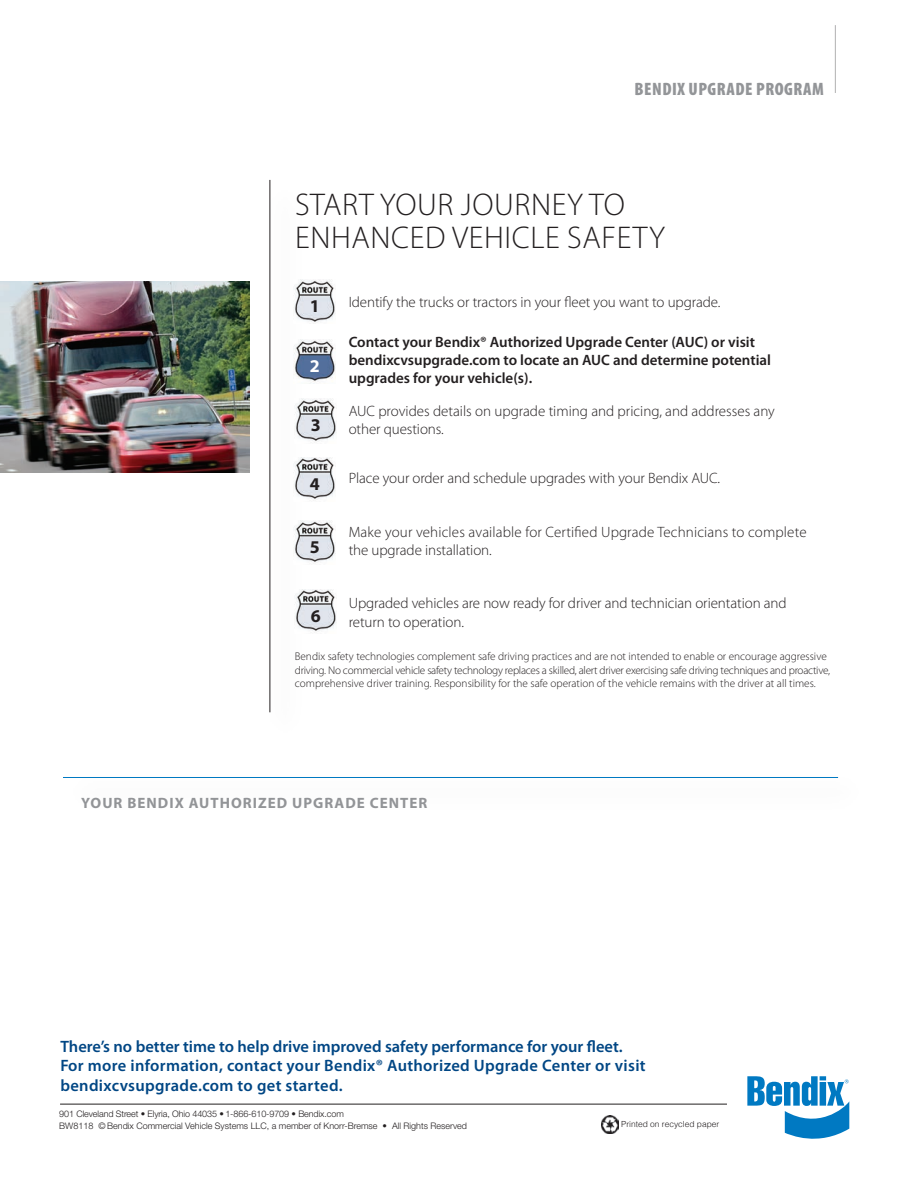
<style>
.page{position:relative;width:918px;height:1188px;background:#fff}
.page>*{position:absolute;margin:0;border:0;box-sizing:border-box;transform-origin:0 0}
.t1{font:300 31.5px/33px "Myriad Pro";letter-spacing:.02em;color:#231f20}
.t2{font:900 condensed 18px "Myriad Pro";letter-spacing:.03em;color:#939598}
.Headline_fliesstext{font:700 18px "Myriad Pro";color:#231f20}
.Headline_fliesstext-2{font:700 18px "Myriad Pro";color:#fff}
.Headline_fliesstext-3{font:600 16.5px/19.5px "Myriad Pro";letter-spacing:.015em;color:#004684}
.t3{font:300 15px/18px "Myriad Pro";letter-spacing:-.005em;color:#231f20}
.t4{font:600 15px/18px "Myriad Pro";color:#231f20}
.Headline_fliesstext-4{font:700 15px "Myriad Pro";letter-spacing:.07em;color:#939598}
.Headline_fliesstext-5{font:300 11.25px/13.5px "Myriad Pro";color:#231f20}
.t5{font:300 9px "Helvetica Neue LT Pro";color:#231f20}
.t6{font:300 8.4px "Helvetica";color:#231f20}
</style>
<div class="page">
<div style="left:832px;top:24px;width:5px;height:72px;background:#231f20;opacity:.3"></div>
<hr style="left:60px;top:1104px;width:667px;height:1px;background:#231f20">
<svg style="left:747px;top:1076px;width:102px;height:63px"></svg>
<img style="left:601px;top:1116px;width:18px;height:17px">
<hr style="left:270px;top:180px;width:1px;height:532px;background:#231f20">
<img style="left:294px;top:280px;width:42px;height:44px">
<img style="left:294px;top:340px;width:42px;height:44px">
<img style="left:295px;top:399px;width:42px;height:44px">
<img style="left:294px;top:458px;width:42px;height:43px">
<img style="left:294px;top:521px;width:42px;height:43px">
<img style="left:295px;top:589px;width:42px;height:44px">
<img style="left:0;top:281px;width:250px;height:192px">
<hr style="left:63px;top:777px;width:775px;height:1px;background:#0079c2">
<p class="t2" style="left:634px;top:77px;width:191px">BENDIX UPGRADE PROGRAM</p>
<p class="t1" style="left:295px;top:187px;width:372px">START YOUR JOURNEY TO<br>ENHANCED VEHICLE SAFETY</p>
<p class="Headline_fliesstext" style="left:310px;top:294px;width:11px">1</p>
<p class="Headline_fliesstext-2" style="left:310px;top:354px;width:11px">2</p>
<p class="Headline_fliesstext" style="left:311px;top:413px;width:11px">3</p>
<p class="Headline_fliesstext" style="left:310px;top:472px;width:11px">4</p>
<p class="Headline_fliesstext" style="left:310px;top:535px;width:11px">5</p>
<p class="Headline_fliesstext" style="left:311px;top:604px;width:11px">6</p>
<p class="t3" style="left:349px;top:293px;width:373px">Identify the trucks or tractors in your fleet you want to upgrade.</p>
<p class="t4" style="left:349px;top:332px;width:424px">Contact your Bendix® Authorized Upgrade Center (AUC) or visit bendixcvsupgrade.com to locate an AUC and determine potential upgrades for your vehicle(s).</p>
<p class="t3" style="left:349px;top:402px;width:428px">AUC provides details on upgrade timing and pricing, and addresses any other questions.</p>
<p class="t3" style="left:349px;top:469px;width:373px">Place your order and schedule upgrades with your Bendix AUC.</p>
<p class="t3" style="left:349px;top:523px;width:459px">Make your vehicles available for Certified Upgrade Technicians to complete the upgrade installation.</p>
<p class="t3" style="left:349px;top:593px;width:439px;line-height:19.5px">Upgraded vehicles are now ready for driver and technician orientation and return to operation.</p>
<p class="Headline_fliesstext-5" style="left:295px;top:650px;width:537px">Bendix safety technologies complement safe driving practices and are not intended to enable or encourage aggressive driving. No commercial vehicle safety technology replaces a skilled, alert driver exercising safe driving techniques and proactive, comprehensive driver training. Responsibility for the safe operation of the vehicle remains with the driver at all times.</p>
<p class="Headline_fliesstext-4" style="left:81px;top:793px;width:348px">YOUR BENDIX AUTHORIZED UPGRADE CENTER</p>
<p class="Headline_fliesstext-3" style="left:60px;top:1036px;width:587px">There’s no better time to help drive improved safety performance for your fleet.<br>For more information, contact your Bendix® Authorized Upgrade Center or visit bendixcvsupgrade.com to get started.</p>
<p class="t5" style="left:59px;top:1109px;width:286px">901 Cleveland Street • Elyria, Ohio 44035 • 1-866-610-9709 • Bendix.com</p>
<p class="t5" style="left:59px;top:1121px;width:409px">BW8118 © Bendix Commercial Vehicle Systems LLC, a member of Knorr-Bremse • All Rights Reserved</p>
<p class="t6" style="left:621px;top:1117px;width:100px">Printed on recycled paper</p>
</div>
